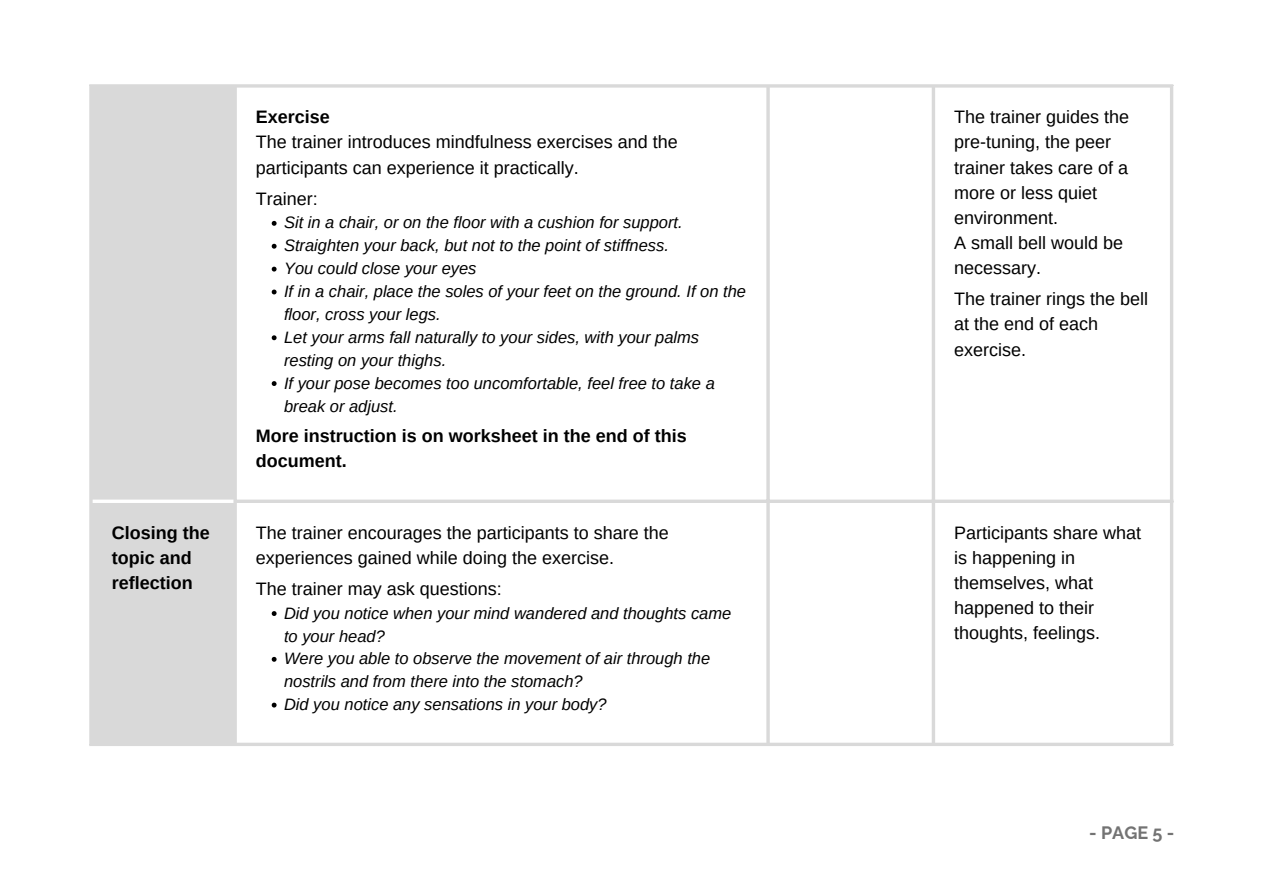
<style>
.page{position:relative;width:1263px;height:894px;background:#fff}
.page>*{position:absolute;margin:0;border:0;box-sizing:border-box;transform-origin:0 0}
.t1{font:18px/25px "Arimo";color:#000}
.t2{font:700 18px/25px "Arimo";color:#000}
.t3{font:700 18px "Raleway";color:#737373}
.t4{font:italic 16.5px/22.8px "Arimo";color:#000}
</style>
<div class="page">
<div style="left:93px;top:88px;width:140px;height:654px;background:#d9d9d9"></div>
<svg style="left:272px;top:221px;width:5px;height:5px"></svg>
<svg style="left:272px;top:244px;width:5px;height:4px"></svg>
<svg style="left:272px;top:266px;width:5px;height:5px"></svg>
<svg style="left:272px;top:289px;width:5px;height:5px"></svg>
<svg style="left:272px;top:335px;width:5px;height:5px"></svg>
<svg style="left:272px;top:381px;width:5px;height:5px"></svg>
<svg style="left:272px;top:611px;width:5px;height:4px"></svg>
<svg style="left:272px;top:656px;width:5px;height:5px"></svg>
<svg style="left:272px;top:702px;width:5px;height:5px"></svg>
<hr style="left:89px;top:88px;width:4px;height:654px;background:#d9d9d9">
<hr style="left:233px;top:88px;width:4px;height:654px;background:#d9d9d9">
<hr style="left:766px;top:88px;width:4px;height:654px;background:#d9d9d9">
<hr style="left:932px;top:88px;width:3px;height:654px;background:#d9d9d9">
<hr style="left:1170px;top:88px;width:3px;height:654px;background:#d9d9d9">
<svg style="left:89px;top:84px;width:1084px;height:4px;background:#dedede"></svg>
<svg style="left:233px;top:499px;width:937px;height:4px;fill:#d9d9d9"></svg>
<hr style="left:89px;top:742px;width:1084px;height:3px;background:#d9d9d9">
<svg style="left:93px;top:499px;width:140px;height:4px"></svg>
<p class="t2" style="left:112px;top:519px;width:99px">Closing the topic and reflection</p>
<p class="t2" style="left:256px;top:104px;width:76px">Exercise</p>
<p class="t1" style="left:256px;top:130px;width:423px">The trainer introduces mindfulness exercises and the participants can experience it practically.</p>
<p class="t1" style="left:256px;top:186px;width:63px">Trainer:</p>
<p class="t4" style="left:284px;top:211px;width:400px">Sit in a chair, or on the floor with a cushion for support.</p>
<p class="t4" style="left:284px;top:234px;width:386px">Straighten your back, but not to the point of stiffness.</p>
<p class="t4" style="left:284px;top:257px;width:194px">You could close your eyes</p>
<p class="t4" style="left:284px;top:280px;width:463px">If in a chair, place the soles of your feet on the ground. If on the floor, cross your legs.</p>
<p class="t4" style="left:284px;top:325px;width:417px">Let your arms fall naturally to your sides, with your palms resting on your thighs.</p>
<p class="t4" style="left:284px;top:371px;width:432px">If your pose becomes too uncomfortable, feel free to take a break or adjust.</p>
<p class="t2" style="left:256px;top:423px;width:432px">More instruction is on worksheet in the end of this document.</p>
<p class="t1" style="left:256px;top:519px;width:414px">The trainer encourages the participants to share the experiences gained while doing the exercise.</p>
<p class="t1" style="left:256px;top:576px;width:247px">The trainer may ask questions:</p>
<p class="t4" style="left:284px;top:601px;width:449px">Did you notice when your mind wandered and thoughts came to your head?</p>
<p class="t4" style="left:284px;top:647px;width:428px">Were you able to observe the movement of air through the nostrils and from there into the stomach?</p>
<p class="t4" style="left:284px;top:692px;width:324px">Did you notice any sensations in your body?</p>
<p class="t1" style="left:954px;top:104px;width:176px">The trainer guides the pre-tuning, the peer trainer takes care of a more or less quiet environment.</p>
<p class="t1" style="left:954px;top:230px;width:170px">A small bell would be necessary.</p>
<p class="t1" style="left:954px;top:286px;width:195px">The trainer rings the bell at the end of each exercise.</p>
<p class="t1" style="left:954px;top:519px;width:188px">Participants share what is happening in themselves, what happened to their thoughts, feelings.</p>
<p class="t3" style="left:1089px;top:822px;width:87px">- PAGE 5 -</p>
</div>
